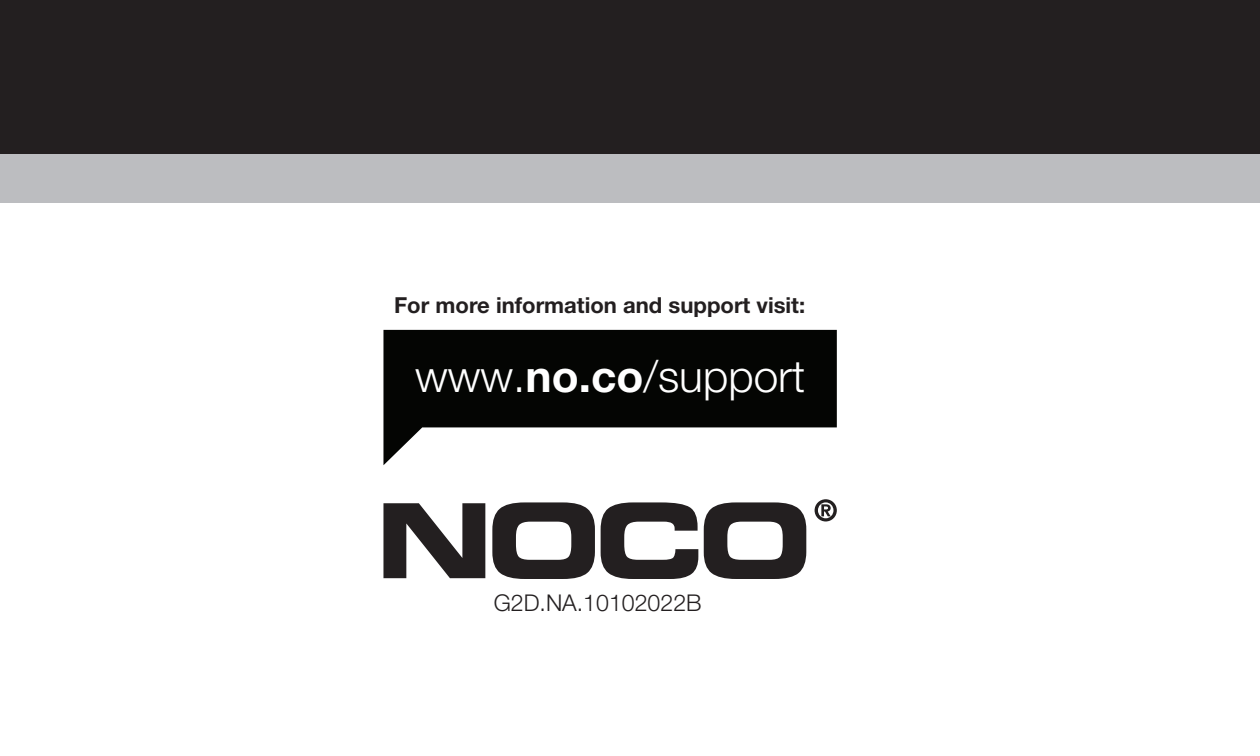
<style>
.page{position:relative;width:1260px;height:756px;background:#fff}
.page>*{position:absolute;margin:0;border:0;box-sizing:border-box;transform-origin:0 0}
.t1{font:300 44.1px "Helvetica Neue LT Std";color:#fff}
.t2{font:300 23.1px "Helvetica Neue LT Std";color:#231f20}
.t3{font:700 22.05px "Helvetica Neue LT Std";color:#231f20}
.s1{font-weight:700}
</style>
<div class="page">
<div style="left:0;top:0;width:1260px;height:154px;background:#231f20"></div>
<div style="left:0;top:154px;width:1260px;height:49px;background:#bcbdc0"></div>
<svg style="left:383px;top:503px;width:102px;height:75px"></svg>
<svg style="left:492px;top:502px;width:103px;height:77px"></svg>
<svg style="left:601px;top:502px;width:97px;height:77px"></svg>
<svg style="left:704px;top:502px;width:102px;height:77px"></svg>
<svg style="left:815px;top:499px;width:22px;height:22px"></svg>
<svg style="left:383px;top:330px;width:454px;height:135px;fill:#040503"></svg>
<p class="t3" style="left:394px;top:291px;width:413px">For more information and support visit:</p>
<p class="t1" style="left:415px;top:350px;width:392px">www.<span class="s1">no.co</span>/support</p>
<p class="t2" style="left:494px;top:589px;width:209px">G2D.NA.10102022B</p>
</div>
